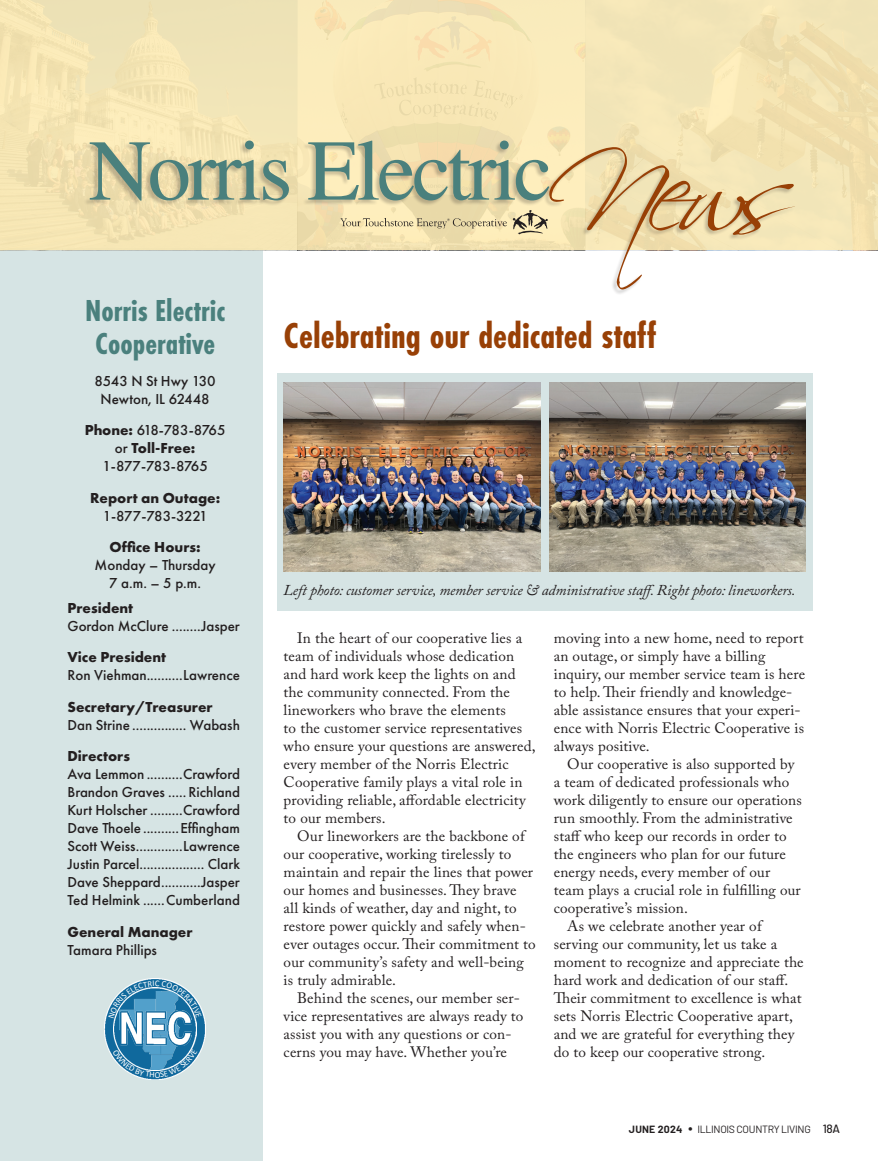
<style>
.page{position:relative;width:878px;height:1161px;background:#fff}
.page>*{position:absolute;margin:0;border:0;box-sizing:border-box;transform-origin:0 0}
.t1{font:700 37.5px "Futura PT Cond";color:#984006}
.t2{font:700 31.5px/33px "Futura PT Cond";color:#4a807d;text-align:center}
.t3{font:15px/18px "Adobe Caslon Pro";letter-spacing:.01em;color:#231f20}
.t4{font:500 15px/18px "Futura PT";color:#231f20;text-align:center}
.t5{font:700 15px "Futura PT";color:#231f20}
.t6{font:italic 15px "Adobe Caslon Pro";letter-spacing:-.01em;color:#231f20}
.t7{font:500 15px/18px "Futura PT";letter-spacing:-.035em;color:#231f20;text-align:center}
.t8{font:10.5px "Barlow";letter-spacing:-.03em;color:#231f20}
.s1{font-weight:700}
.s2{font-size:15px}
.s3{font-weight:500;font-size:12px}
</style>
<div class="page">
<div style="left:277px;top:373px;width:535px;height:238px;background:#d6e4e4"></div>
<img style="left:549px;top:383px;width:256px;height:189px">
<img style="left:284px;top:383px;width:256px;height:189px">
<div style="left:0;top:249px;width:262px;height:912px;background:#d6e4e4"></div>
<img style="left:105px;top:978px;width:101px;height:102px">
<img style="left:114px;top:1018px;width:82px;height:31px">
<img style="left:119px;top:1018px;width:61px;height:31px">
<img style="left:120px;top:1018px;width:72px;height:28px">
<div style="left:0;top:0;width:878px;height:250px;background:#f4e5b6"></div>
<svg style="left:90px;top:141px;width:705px;height:149px"></svg>
<svg style="left:108px;top:980px;width:94px;height:38px"></svg>
<svg style="left:113px;top:1049px;width:84px;height:29px"></svg>
<h2 class="t2" style="left:85px;top:294px;width:142px">Norris Electric<br>Cooperative</h2>
<p class="t4" style="left:94px;top:372px;width:123px">8543 N St Hwy 130<br>Newton, IL 62448</p>
<p class="t7" style="left:85px;top:421px;width:142px"><span class="s1">Phone:</span> 618-783-8765 or <span class="s1">Toll-Free:<br></span>1-877-783-8765</p>
<p class="t5" style="left:90px;top:488px;width:132px">Report an Outage:</p>
<p class="t7" style="left:103px;top:507px;width:106px">1-877-783-3221</p>
<p class="t5" style="left:110px;top:537px;width:93px">Office Hours:</p>
<p class="t4" style="left:95px;top:556px;width:122px">Monday – Thursday<br>7 a.m. – 5 p.m.</p>
<p class="t5" style="left:67px;top:598px;width:67px">President</p>
<p class="t4" style="left:67px;top:617px;width:174px">Gordon McClure ........Jasper</p>
<p class="t5" style="left:67px;top:648px;width:100px">Vice President</p>
<p class="t4" style="left:67px;top:666px;width:174px">Ron Viehman..........Lawrence</p>
<p class="t5" style="left:67px;top:697px;width:147px">Secretary/Treasurer</p>
<p class="t4" style="left:67px;top:716px;width:174px">Dan Strine ............... Wabash</p>
<p class="t5" style="left:67px;top:747px;width:64px">Directors</p>
<p class="t4" style="left:67px;top:765px;width:174px;text-align:justify">Ava Lemmon ..........Crawford Brandon Graves ..... Richland Kurt Holscher .........Crawford Dave Thoele ..........Effingham Scott Weiss.............Lawrence Justin Parcel.................. Clark Dave Sheppard...........Jasper Ted Helmink ......Cumberland</p>
<p class="t5" style="left:67px;top:922px;width:127px">General Manager</p>
<p class="t4" style="left:67px;top:941px;width:91px">Tamara Phillips</p>
<h1 class="t1" style="left:284px;top:314px;width:374px">Celebrating our dedicated staff</h1>
<p class="t6" style="left:283px;top:581px;width:513px">Left photo: customer service, member service &amp; administrative staff. Right photo: lineworkers.</p>
<p class="t3" style="left:284px;top:628px;width:253px;text-indent:14px">In the heart of our cooperative lies a team of individuals whose dedication and hard work keep the lights on and the community connected. From the lineworkers who brave the elements<br>to the customer service representatives who ensure your questions are answered, every member of the Norris Electric Cooperative family plays a vital role in providing reliable, affordable electricity to our members.</p>
<p class="t3" style="left:284px;top:826px;width:253px;text-indent:14px">Our lineworkers are the backbone of our cooperative, working tirelessly to maintain and repair the lines that power our homes and businesses. They brave<br>all kinds of weather, day and night, to restore power quickly and safely when&shy;ever outages occur. Their commitment to our community’s safety and well-being is truly admirable.</p>
<p class="t3" style="left:284px;top:988px;width:241px;text-indent:14px">Behind the scenes, our member ser&shy;vice representatives are always ready to assist you with any questions or con&shy;cerns you may have. Whether you’re</p>
<p class="t3" style="left:553px;top:628px;width:253px">moving into a new home, need to report an outage, or simply have a billing inquiry, our member service team is here to help. Their friendly and knowledge&shy;able assistance ensures that your experi&shy;ence with Norris Electric Cooperative is always positive.</p>
<p class="t3" style="left:567px;top:754px;width:228px">Our cooperative is also supported by</p>
<p class="t3" style="left:553px;top:772px;width:237px">a team of dedicated professionals who</p>
<p class="t3" style="left:553px;top:790px;width:249px">work diligently to ensure our operations</p>
<p class="t3" style="left:553px;top:808px;width:240px">run smoothly. From the administrative</p>
<p class="t3" style="left:553px;top:826px;width:234px">staff who keep our records in order to</p>
<p class="t3" style="left:553px;top:844px;width:233px">the engineers who plan for our future</p>
<p class="t3" style="left:553px;top:862px;width:218px">energy needs, every member of our</p>
<p class="t3" style="left:553px;top:880px;width:248px">team plays a crucial role in fulfilling our</p>
<p class="t3" style="left:553px;top:898px;width:136px">cooperative’s mission.</p>
<p class="t3" style="left:567px;top:916px;width:196px">As we celebrate another year of</p>
<p class="t3" style="left:553px;top:934px;width:225px">serving our community, let us take a</p>
<p class="t3" style="left:553px;top:952px;width:251px">moment to recognize and appreciate the</p>
<p class="t3" style="left:553px;top:970px;width:236px">hard work and dedication of our staff.</p>
<p class="t3" style="left:553px;top:988px;width:249px">Their commitment to excellence is what</p>
<p class="t3" style="left:553px;top:1006px;width:240px">sets Norris Electric Cooperative apart,</p>
<p class="t3" style="left:553px;top:1024px;width:242px">and we are grateful for everything they</p>
<p class="t3" style="left:553px;top:1042px;width:213px">do to keep our cooperative strong.</p>
<p class="t8" style="left:629px;top:1122px;width:213px"><span class="s1">JUNE 2024</span> <span class="s2">•</span> ILLINOIS COUNTRY LIVING <span class="s3">18A</span></p>
</div>
